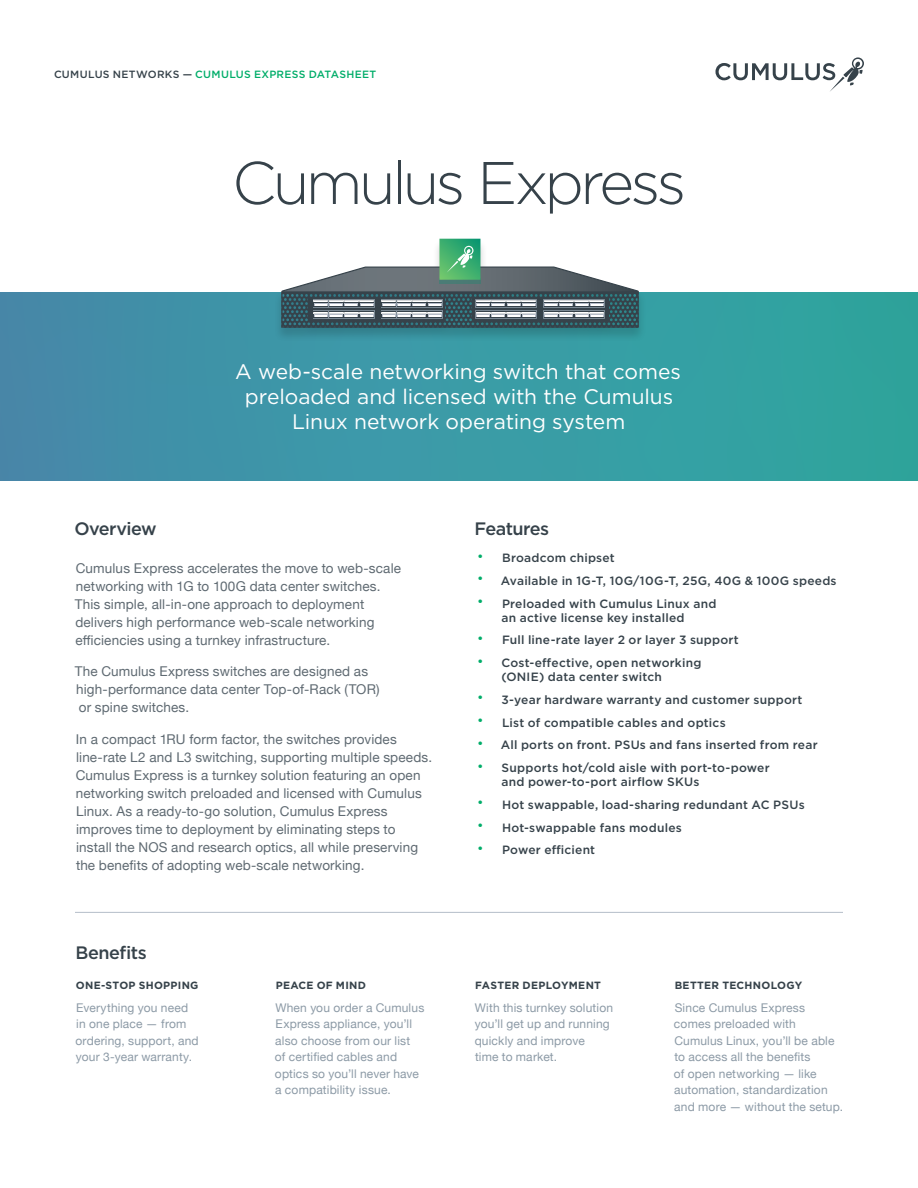
<style>
.page{position:relative;width:918px;height:1188px;background:#fff}
.page>*{position:absolute;margin:0;border:0;box-sizing:border-box;transform-origin:0 0}
.t1{font:300 60px "Gotham";letter-spacing:-.065em;color:#36424a}
.t2{font:21px/25.2px "Gotham";letter-spacing:-.005em;color:#fff;text-align:center}
.t3{font:500 18px "Gotham";letter-spacing:-.03em;color:#36424a}
.t4{font:13.5px/18px "Helvetica Neue";letter-spacing:.01em;color:#5f6a72}
.t5{font:500 12px/13.8px "Gotham";letter-spacing:.02em;color:#36424a}
.t6{font:12px/16.5px "Helvetica Neue";letter-spacing:.015em;color:#8c9aa6}
.t7{font:700 10.5px "Gotham";letter-spacing:.025em;color:#36424a}
.t8{font:500 10.5px "Gotham";letter-spacing:.03em;color:#00ad69}
.s1{color:#36424a}
.s2{font-weight:400;font-size:13.5px;color:#00ad69}
</style>
<div class="page">
<svg style="left:716px;top:57px;width:148px;height:35px"></svg>
<img style="left:0;top:292px;width:918px;height:188px">
<hr style="left:75px;top:912px;width:768px;height:1px;background:#b5bdc9">
<div style="left:274px;top:238px;width:372px;height:104px;background:#000;opacity:.2"></div>
<svg style="left:281px;top:239px;width:358px;height:89px"></svg>
<p class="t8" style="left:54px;top:68px;width:324px"><span class="s1">CUMULUS NETWORKS —</span> CUMULUS EXPRESS DATASHEET</p>
<h1 class="t1" style="left:232px;top:145px;width:456px">Cumulus Express</h1>
<h2 class="t2" style="left:235px;top:358px;width:447px">A web-scale networking switch that comes preloaded and licensed with the Cumulus<br>Linux network operating system</h2>
<h3 class="t3" style="left:75px;top:517px;width:84px">Overview</h3>
<p class="t4" style="left:75px;top:560px;width:328px">Cumulus Express accelerates the move to web-scale networking with 1G to 100G data center switches.<br>This simple, all-in-one approach to deployment delivers high performance web-scale networking efficiencies using a turnkey infrastructure.</p>
<p class="t4" style="left:75px;top:663px;width:306px">The Cumulus Express switches are designed as high-performance data center Top-of-Rack (TOR) or spine switches.</p>
<p class="t4" style="left:76px;top:731px;width:358px">In a compact 1RU form factor, the switches provides line-rate L2 and L3 switching, supporting multiple speeds.<br>Cumulus Express is a turnkey solution featuring an open networking switch preloaded and licensed with Cumulus Linux. As a ready-to-go solution, Cumulus Express improves time to deployment by eliminating steps to install the NOS and research optics, all while preserving the benefits of adopting web-scale networking.</p>
<h3 class="t3" style="left:75px;top:941px;width:73px">Benefits</h3>
<p class="t7" style="left:76px;top:979px;width:124px">ONE-STOP SHOPPING</p>
<p class="t6" style="left:75px;top:1000px;width:125px">Everything you need in one place — from ordering, support, and your 3-year warranty.</p>
<p class="t7" style="left:276px;top:979px;width:92px">PEACE OF MIND</p>
<p class="t6" style="left:275px;top:1000px;width:151px">When you order a Cumulus<br>Express appliance, you’ll also choose from our list<br>of certified cables and optics so you’ll never have a compatibility issue.</p>
<h3 class="t3" style="left:474px;top:517px;width:76px">Features</h3>
<p class="t5" style="left:477px;top:551px;width:139px"><span class="s2">•</span> Broadcom chipset</p>
<p class="t5" style="left:477px;top:574px;width:361px"><span class="s2">•</span> Available in 1G-T, 10G/10G-T, 25G, 40G &amp; 100G speeds</p>
<p class="t5" style="left:501px;top:597px;width:217px;text-indent:-24px"><span class="s2">•</span> Preloaded with Cumulus Linux and an active license key installed</p>
<p class="t5" style="left:477px;top:633px;width:263px"><span class="s2">•</span> Full line-rate layer 2 or layer 3 support</p>
<p class="t5" style="left:501px;top:656px;width:202px;text-indent:-24px"><span class="s2">•</span> Cost-effective, open networking (ONIE) data center switch</p>
<p class="t5" style="left:477px;top:693px;width:327px"><span class="s2">•</span> 3-year hardware warranty and customer support</p>
<p class="t5" style="left:477px;top:715px;width:250px"><span class="s2">•</span> List of compatible cables and optics</p>
<p class="t5" style="left:477px;top:738px;width:342px"><span class="s2">•</span> All ports on front. PSUs and fans inserted from rear</p>
<p class="t5" style="left:501px;top:761px;width:270px;text-indent:-24px"><span class="s2">•</span> Supports hot/cold aisle with port-to-power and power-to-port airflow SKUs</p>
<p class="t5" style="left:477px;top:798px;width:329px"><span class="s2">•</span> Hot swappable, load-sharing redundant AC PSUs</p>
<p class="t5" style="left:477px;top:820px;width:206px"><span class="s2">•</span> Hot-swappable fans modules</p>
<p class="t5" style="left:477px;top:843px;width:119px"><span class="s2">•</span> Power efficient</p>
<p class="t7" style="left:475px;top:979px;width:127px">FASTER DEPLOYMENT</p>
<p class="t6" style="left:475px;top:1000px;width:140px">With this turnkey solution you’ll get up and running quickly and improve<br>time to market.</p>
<p class="t7" style="left:675px;top:979px;width:129px">BETTER TECHNOLOGY</p>
<p class="t6" style="left:674px;top:1000px;width:171px">Since Cumulus Express comes preloaded with<br>Cumulus Linux, you’ll be able to access all the benefits<br>of open networking — like automation, standardization and more — without the setup.</p>
</div>
